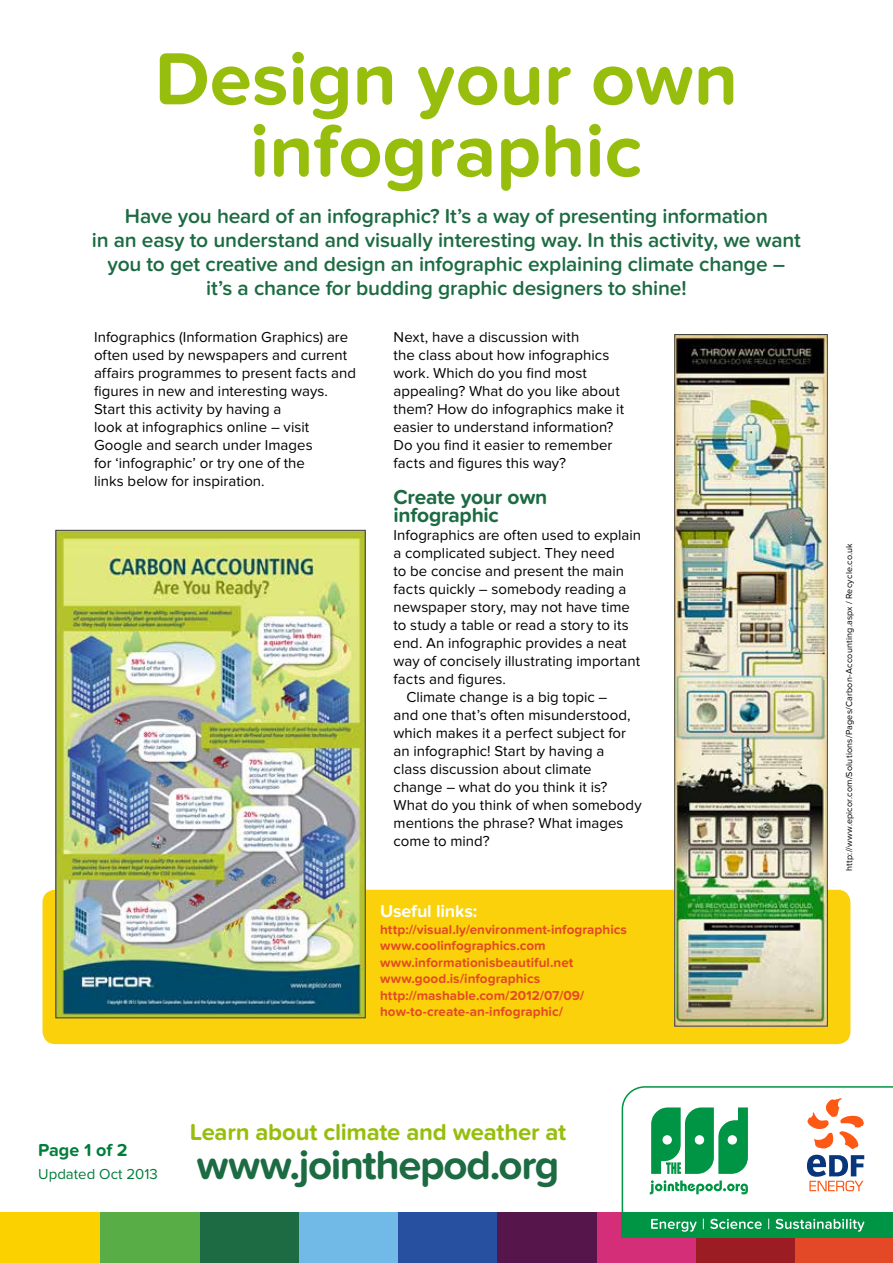
<style>
.page{position:relative;width:893px;height:1263px;background:#fff}
.page>*{position:absolute;margin:0;border:0;box-sizing:border-box;transform-origin:0 0}
.t1{font:700 76.5px/72px "Proxima Nova Soft";color:#97be0d;text-align:center}
.t2{font:700 42px "Proxima Nova Soft";letter-spacing:-.035em;color:#1c6b42}
.t3{font:700 24px "Proxima Nova Soft";letter-spacing:-.015em;color:#97be0d}
.t4{font:600 21px/24px "Proxima Nova Soft";letter-spacing:-.01em;color:#1c6b42;text-align:center}
.t5{font:700 21px/18px "Proxima Nova Soft";letter-spacing:-.015em;color:#1c6b42}
.t6{font:700 18px "Proxima Nova Soft";letter-spacing:-.01em;color:#fff}
.t7{font:700 18px "Proxima Nova Soft";color:#007d3a}
.t8{font:15px/18px "Proxima Nova Soft";color:#000}
.t9{font:15px "Proxima Nova Soft";color:#007d3a}
.t10{font:700 13.5px/16.5px "Proxima Nova Soft";color:#e34a26}
.t11{font:9px "Proxima Nova Soft";letter-spacing:.02em;color:#000}
</style>
<div class="page">
<div style="left:43px;top:890px;width:807px;height:154px;background:#fad10a;border-radius:13px"></div>
<div style="left:794px;top:1212px;width:99px;height:51px;background:#e34926"></div>
<div style="left:695px;top:1212px;width:99px;height:51px;background:#9b1c22"></div>
<div style="left:596px;top:1212px;width:99px;height:51px;background:#d52e79"></div>
<div style="left:497px;top:1212px;width:99px;height:51px;background:#56164c"></div>
<div style="left:398px;top:1212px;width:99px;height:51px;background:#2850a1"></div>
<div style="left:298px;top:1212px;width:100px;height:51px;background:#71bae7"></div>
<div style="left:199px;top:1212px;width:99px;height:51px;background:#1c6b42"></div>
<div style="left:100px;top:1212px;width:99px;height:51px;background:#58ad47"></div>
<div style="left:1px;top:1212px;width:99px;height:51px;background:#fbd200"></div>
<svg style="left:622px;top:1086px;width:271px;height:152px"></svg>
<img style="left:677px;top:336px;width:148px;height:688px">
<img style="left:58px;top:532px;width:305px;height:484px">
<div style="left:56px;top:530px;width:309px;height:488px;border:1px solid #3c3c3b"></div>
<h1 class="t1" style="left:155px;top:44px;width:585px">Design your own infographic</h1>
<p class="t4" style="left:92px;top:205px;width:711px">Have you heard of an infographic? It’s a way of presenting information<br>in an easy to understand and visually interesting way. In this activity, we want you to get creative and design an infographic explaining climate change – it’s a chance for budding graphic designers to shine!</p>
<p class="t8" style="left:394px;top:328px;width:232px">Next, have a discussion with<br>the class about how infographics work. Which do you find most appealing? What do you like about them? How do infographics make it easier to understand information?<br>Do you find it easier to remember facts and figures this way?</p>
<h3 class="t5" style="left:394px;top:488px;width:155px">Create your own infographic</h3>
<p class="t8" style="left:394px;top:526px;width:249px">Infographics are often used to explain</p>
<p class="t8" style="left:394px;top:544px;width:223px">a complicated subject. They need</p>
<p class="t8" style="left:394px;top:562px;width:232px">to be concise and present the main</p>
<p class="t8" style="left:394px;top:580px;width:234px">facts quickly – somebody reading a</p>
<p class="t8" style="left:394px;top:598px;width:238px">newspaper story, may not have time</p>
<p class="t8" style="left:394px;top:616px;width:237px">to study a table or read a story to its</p>
<p class="t8" style="left:394px;top:634px;width:235px">end. An infographic provides a neat</p>
<p class="t8" style="left:394px;top:652px;width:248px">way of concisely illustrating important</p>
<p class="t8" style="left:394px;top:670px;width:114px">facts and figures.</p>
<p class="t8" style="left:406px;top:688px;width:203px">Climate change is a big topic –</p>
<p class="t8" style="left:394px;top:706px;width:239px">and one that’s often misunderstood,</p>
<p class="t8" style="left:394px;top:724px;width:234px">which makes it a perfect subject for</p>
<p class="t8" style="left:394px;top:742px;width:212px">an infographic! Start by having a</p>
<p class="t8" style="left:394px;top:760px;width:200px">class discussion about climate</p>
<p class="t8" style="left:394px;top:778px;width:215px">change – what do you think it is?</p>
<p class="t8" style="left:394px;top:796px;width:250px">What do you think of when somebody</p>
<p class="t8" style="left:394px;top:814px;width:231px">mentions the phrase? What images</p>
<p class="t8" style="left:394px;top:832px;width:98px">come to mind?</p>
<p class="t8" style="left:94px;top:328px;width:263px">Infographics (Information Graphics) are often used by newspapers and current affairs programmes to present facts and figures in new and interesting ways.<br>Start this activity by having a<br>look at infographics online – visit Google and search under Images<br>for ‘infographic’ or try one of the<br>links below for inspiration.</p>
<p class="t6" style="left:380px;top:901px;width:99px">Useful links:</p>
<p class="t10" style="left:380px;top:921px;width:248px">http://visual.ly/environment-infographics www.coolinfographics.com www.informationisbeautiful.net www.good.is/infographics http://mashable.com/2012/07/09/ how-to-create-an-infographic/</p>
<p class="t7" style="left:38px;top:1139px;width:91px">Page 1 of 2</p>
<p class="t9" style="left:38px;top:1166px;width:121px">Updated Oct 2013</p>
<h3 class="t3" style="left:190px;top:1118px;width:378px">Learn about climate and weather at</h3>
<h2 class="t2" style="left:197px;top:1141px;width:364px">www.jointhepod.org</h2>
<p class="t11" style="left:844px;top:871px;width:329px;rotate:-90deg">http://www.epicor.com/Solutions/Pages/Carbon-Accounting.aspx / Recycle.co.uk</p>
</div>
